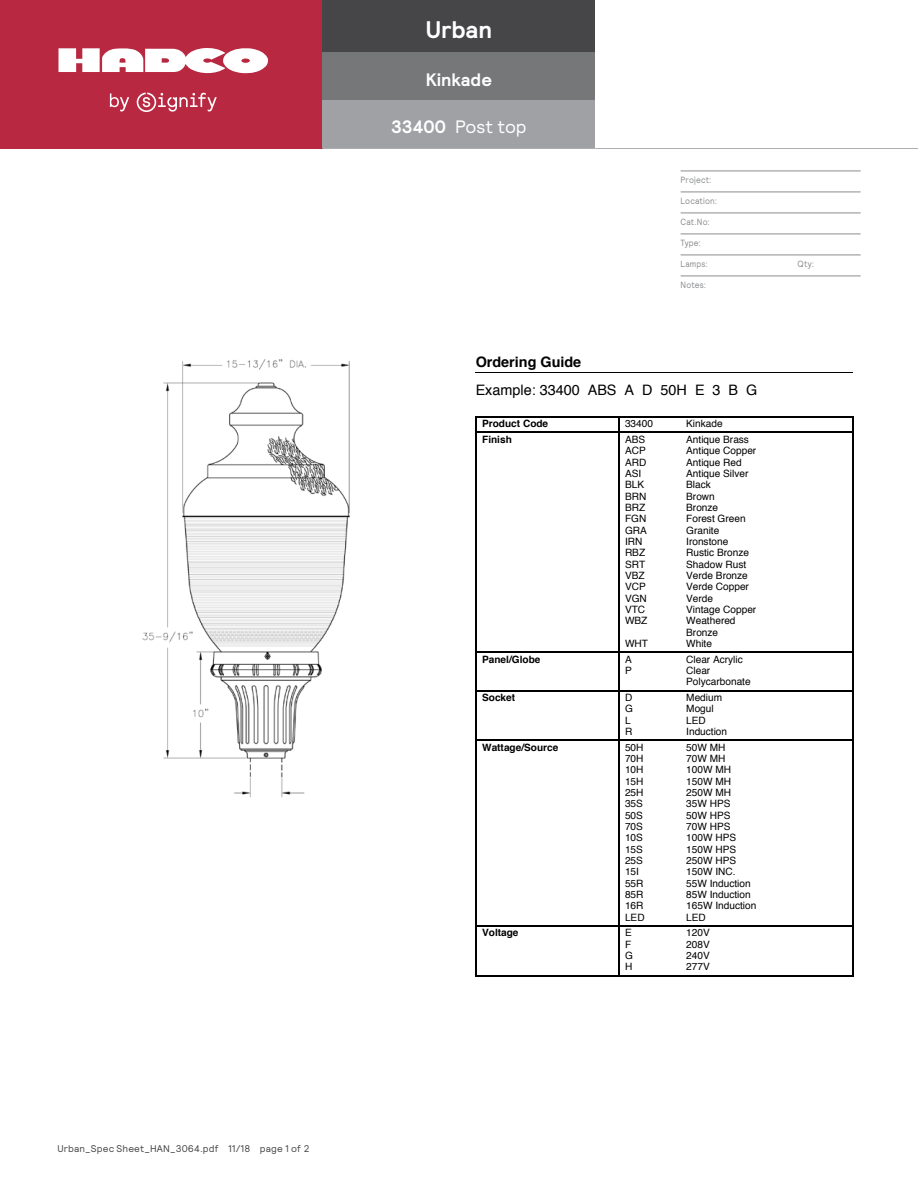
<style>
.page{position:relative;width:918px;height:1188px;background:#fff}
.page>*{position:absolute;margin:0;border:0;box-sizing:border-box;transform-origin:0 0}
.t1{font:700 24px "Relative";color:#fff}
.t2{font:18px "Relative";color:#fff}
.t3{font:700 18px "Relative";color:#fff}
.t4{font:14.4px "Helvetica";color:#000}
.t5{font:700 14.4px "Helvetica";color:#000}
.t6{font:10.05px/11.4px "Helvetica";color:#000}
.t7{font:700 10.05px "Helvetica";color:#000}
.t8{font:9.75px "Relative";letter-spacing:.015em;color:#464547}
.t9{font:9px "Relative";letter-spacing:.02em;color:#8a8c8e;scale:.9 1}
.s1{font-weight:700}
</style>
<div class="page">
<hr style="left:681px;top:171px;width:180px;height:1px;background:#8a8c8e">
<hr style="left:681px;top:192px;width:180px;height:1px;background:#8a8c8e">
<hr style="left:681px;top:213px;width:180px;height:1px;background:#8a8c8e">
<hr style="left:681px;top:234px;width:180px;height:1px;background:#8a8c8e">
<hr style="left:681px;top:255px;width:180px;height:1px;background:#8a8c8e">
<hr style="left:681px;top:276px;width:180px;height:1px;background:#8a8c8e">
<div style="left:0;top:0;width:322px;height:148px;background:#b82841"></div>
<div style="left:322px;top:0;width:274px;height:52px;background:#464547"></div>
<div style="left:322px;top:52px;width:274px;height:48px;background:#757779"></div>
<div style="left:322px;top:100px;width:274px;height:48px;background:#9fa1a4"></div>
<hr style="left:0;top:148px;width:322px;height:1px;background:#b82841">
<hr style="left:322px;top:148px;width:274px;height:1px;background:#abadb0">
<hr style="left:596px;top:148px;width:322px;height:1px;background:#abadb0">
<svg style="left:110px;top:93px;width:107px;height:19px"></svg>
<svg style="left:59px;top:48px;width:209px;height:26px"></svg>
<img style="left:142px;top:359px;width:208px;height:439px">
<hr style="left:476px;top:372px;width:377px;height:1px;background:#000">
<hr style="left:476px;top:416px;width:143px;height:1px;background:#000">
<svg style="left:475px;top:416px;width:1px;height:16px"></svg>
<hr style="left:619px;top:416px;width:234px;height:1px;background:#000">
<svg style="left:618px;top:417px;width:1px;height:15px"></svg>
<svg style="left:853px;top:416px;width:1px;height:16px"></svg>
<hr style="left:476px;top:432px;width:143px;height:1px;background:#000">
<hr style="left:475px;top:432px;width:1px;height:221px;background:#000">
<hr style="left:619px;top:432px;width:234px;height:1px;background:#000">
<hr style="left:618px;top:432px;width:1px;height:221px;background:#000">
<hr style="left:853px;top:432px;width:1px;height:221px;background:#000">
<hr style="left:476px;top:651px;width:143px;height:2px;background:#000">
<hr style="left:475px;top:651px;width:1px;height:40px;background:#000">
<hr style="left:619px;top:651px;width:234px;height:2px;background:#000">
<hr style="left:618px;top:651px;width:1px;height:40px;background:#000">
<hr style="left:853px;top:651px;width:1px;height:40px;background:#000">
<hr style="left:476px;top:690px;width:143px;height:1px;background:#000">
<hr style="left:475px;top:690px;width:1px;height:51px;background:#000">
<hr style="left:619px;top:690px;width:234px;height:1px;background:#000">
<hr style="left:618px;top:690px;width:1px;height:51px;background:#000">
<hr style="left:853px;top:690px;width:1px;height:51px;background:#000">
<hr style="left:476px;top:740px;width:143px;height:1px;background:#000">
<hr style="left:475px;top:740px;width:1px;height:187px;background:#000">
<hr style="left:619px;top:740px;width:234px;height:1px;background:#000">
<hr style="left:618px;top:740px;width:1px;height:187px;background:#000">
<hr style="left:853px;top:740px;width:1px;height:187px;background:#000">
<hr style="left:476px;top:925px;width:143px;height:2px;background:#000">
<hr style="left:475px;top:925px;width:1px;height:51px;background:#000">
<hr style="left:619px;top:925px;width:234px;height:2px;background:#000">
<hr style="left:618px;top:925px;width:1px;height:51px;background:#000">
<hr style="left:853px;top:925px;width:1px;height:51px;background:#000">
<hr style="left:476px;top:975px;width:143px;height:1px;background:#000">
<hr style="left:619px;top:975px;width:234px;height:1px;background:#000">
<p class="t8" style="left:57px;top:1142px;width:254px">Urban_Spec Sheet_HAN_3064.pdf 11/18 page 1 of 2</p>
<h1 class="t1" style="left:426px;top:14px;width:68px">Urban</h1>
<h2 class="t3" style="left:426px;top:67px;width:68px">Kinkade</h2>
<h2 class="t2" style="left:391px;top:115px;width:137px"><span class="s1">33400</span> Post top</h2>
<p class="t9" style="left:681px;top:174px;width:36px">Project:</p>
<p class="t9" style="left:681px;top:195px;width:42px">Location:</p>
<p class="t9" style="left:681px;top:216px;width:34px">Cat.No:</p>
<p class="t9" style="left:681px;top:237px;width:24px">Type:</p>
<p class="t9" style="left:681px;top:258px;width:32px">Lamps:</p>
<p class="t9" style="left:798px;top:258px;width:20px">Qty:</p>
<p class="t9" style="left:681px;top:279px;width:30px">Notes:</p>
<h3 class="t5" style="left:476px;top:351px;width:107px">Ordering Guide</h3>
<h3 class="t4" style="left:476px;top:378px;width:283px">Example: 33400 ABS A D 50H E 3 B G</h3>
<p class="t7" style="left:482px;top:416px;width:68px">Product Code</p>
<p class="t6" style="left:625px;top:418px;width:30px">33400</p>
<p class="t6" style="left:686px;top:418px;width:38px">Kinkade</p>
<p class="t7" style="left:482px;top:431px;width:31px">Finish</p>
<p class="t6" style="left:625px;top:434px;width:22px">ABS</p>
<p class="t6" style="left:686px;top:434px;width:64px">Antique Brass</p>
<p class="t6" style="left:625px;top:445px;width:22px">ACP</p>
<p class="t6" style="left:686px;top:445px;width:72px">Antique Copper</p>
<p class="t6" style="left:625px;top:457px;width:23px">ARD</p>
<p class="t6" style="left:686px;top:457px;width:57px">Antique Red</p>
<p class="t6" style="left:625px;top:468px;width:18px">ASI</p>
<p class="t6" style="left:686px;top:468px;width:64px">Antique Silver</p>
<p class="t6" style="left:625px;top:479px;width:21px">BLK</p>
<p class="t6" style="left:686px;top:479px;width:26px">Black</p>
<p class="t6" style="left:625px;top:491px;width:23px">BRN</p>
<p class="t6" style="left:686px;top:491px;width:30px">Brown</p>
<p class="t6" style="left:625px;top:502px;width:22px">BRZ</p>
<p class="t6" style="left:686px;top:502px;width:33px">Bronze</p>
<p class="t6" style="left:625px;top:513px;width:23px">FGN</p>
<p class="t6" style="left:686px;top:513px;width:61px">Forest Green</p>
<p class="t6" style="left:625px;top:525px;width:23px">GRA</p>
<p class="t6" style="left:686px;top:525px;width:35px">Granite</p>
<p class="t6" style="left:625px;top:536px;width:19px">IRN</p>
<p class="t6" style="left:686px;top:536px;width:44px">Ironstone</p>
<p class="t6" style="left:625px;top:547px;width:22px">RBZ</p>
<p class="t6" style="left:686px;top:547px;width:64px">Rustic Bronze</p>
<p class="t6" style="left:625px;top:559px;width:22px">SRT</p>
<p class="t6" style="left:686px;top:559px;width:61px">Shadow Rust</p>
<p class="t6" style="left:625px;top:570px;width:21px">VBZ</p>
<p class="t6" style="left:686px;top:570px;width:63px">Verde Bronze</p>
<p class="t6" style="left:625px;top:581px;width:22px">VCP</p>
<p class="t6" style="left:686px;top:581px;width:64px">Verde Copper</p>
<p class="t6" style="left:625px;top:593px;width:23px">VGN</p>
<p class="t6" style="left:686px;top:593px;width:28px">Verde</p>
<p class="t6" style="left:625px;top:604px;width:22px">VTC</p>
<p class="t6" style="left:686px;top:604px;width:72px">Vintage Copper</p>
<p class="t6" style="left:625px;top:615px;width:24px">WBZ</p>
<p class="t6" style="left:686px;top:615px;width:51px">Weathered<br>Bronze</p>
<p class="t6" style="left:625px;top:638px;width:24px">WHT</p>
<p class="t6" style="left:686px;top:638px;width:27px">White</p>
<p class="t7" style="left:482px;top:651px;width:60px">Panel/Globe</p>
<p class="t6" style="left:625px;top:654px;width:8px">A</p>
<p class="t6" style="left:686px;top:654px;width:58px">Clear Acrylic</p>
<p class="t6" style="left:625px;top:665px;width:8px">P</p>
<p class="t6" style="left:686px;top:665px;width:66px">Clear<br>Polycarbonate</p>
<p class="t7" style="left:482px;top:689px;width:35px">Socket</p>
<p class="t6" style="left:625px;top:692px;width:9px">D</p>
<p class="t6" style="left:686px;top:692px;width:37px">Medium</p>
<p class="t6" style="left:625px;top:703px;width:9px">G</p>
<p class="t6" style="left:686px;top:703px;width:29px">Mogul</p>
<p class="t6" style="left:625px;top:715px;width:7px">L</p>
<p class="t6" style="left:686px;top:715px;width:21px">LED</p>
<p class="t6" style="left:625px;top:726px;width:9px">R</p>
<p class="t6" style="left:686px;top:726px;width:42px">Induction</p>
<p class="t7" style="left:482px;top:739px;width:78px">Wattage/Source</p>
<p class="t6" style="left:625px;top:742px;width:20px">50H</p>
<p class="t6" style="left:686px;top:742px;width:41px">50W MH</p>
<p class="t6" style="left:625px;top:753px;width:20px">70H</p>
<p class="t6" style="left:686px;top:753px;width:41px">70W MH</p>
<p class="t6" style="left:625px;top:764px;width:20px">10H</p>
<p class="t6" style="left:686px;top:764px;width:46px">100W MH</p>
<p class="t6" style="left:625px;top:776px;width:20px">15H</p>
<p class="t6" style="left:686px;top:776px;width:46px">150W MH</p>
<p class="t6" style="left:625px;top:787px;width:20px">25H</p>
<p class="t6" style="left:686px;top:787px;width:46px">250W MH</p>
<p class="t6" style="left:625px;top:798px;width:19px">35S</p>
<p class="t6" style="left:686px;top:798px;width:46px">35W HPS</p>
<p class="t6" style="left:625px;top:810px;width:19px">50S</p>
<p class="t6" style="left:686px;top:810px;width:46px">50W HPS</p>
<p class="t6" style="left:625px;top:821px;width:19px">70S</p>
<p class="t6" style="left:686px;top:821px;width:46px">70W HPS</p>
<p class="t6" style="left:625px;top:832px;width:19px">10S</p>
<p class="t6" style="left:686px;top:832px;width:51px">100W HPS</p>
<p class="t6" style="left:625px;top:844px;width:19px">15S</p>
<p class="t6" style="left:686px;top:844px;width:51px">150W HPS</p>
<p class="t6" style="left:625px;top:855px;width:19px">25S</p>
<p class="t6" style="left:686px;top:855px;width:51px">250W HPS</p>
<p class="t6" style="left:625px;top:866px;width:16px">15I</p>
<p class="t6" style="left:686px;top:866px;width:51px">150W INC.</p>
<p class="t6" style="left:625px;top:878px;width:20px">55R</p>
<p class="t6" style="left:686px;top:878px;width:66px">55W Induction</p>
<p class="t6" style="left:625px;top:889px;width:20px">85R</p>
<p class="t6" style="left:686px;top:889px;width:66px">85W Induction</p>
<p class="t6" style="left:625px;top:900px;width:20px">16R</p>
<p class="t6" style="left:686px;top:900px;width:72px">165W Induction</p>
<p class="t6" style="left:625px;top:912px;width:21px">LED</p>
<p class="t6" style="left:686px;top:912px;width:21px">LED</p>
<p class="t7" style="left:482px;top:925px;width:38px">Voltage</p>
<p class="t6" style="left:625px;top:927px;width:8px">E</p>
<p class="t6" style="left:686px;top:927px;width:25px">120V</p>
<p class="t6" style="left:625px;top:939px;width:8px">F</p>
<p class="t6" style="left:686px;top:939px;width:25px">208V</p>
<p class="t6" style="left:625px;top:950px;width:9px">G</p>
<p class="t6" style="left:686px;top:950px;width:25px">240V</p>
<p class="t6" style="left:625px;top:961px;width:9px">H</p>
<p class="t6" style="left:686px;top:961px;width:25px">277V</p>
</div>
